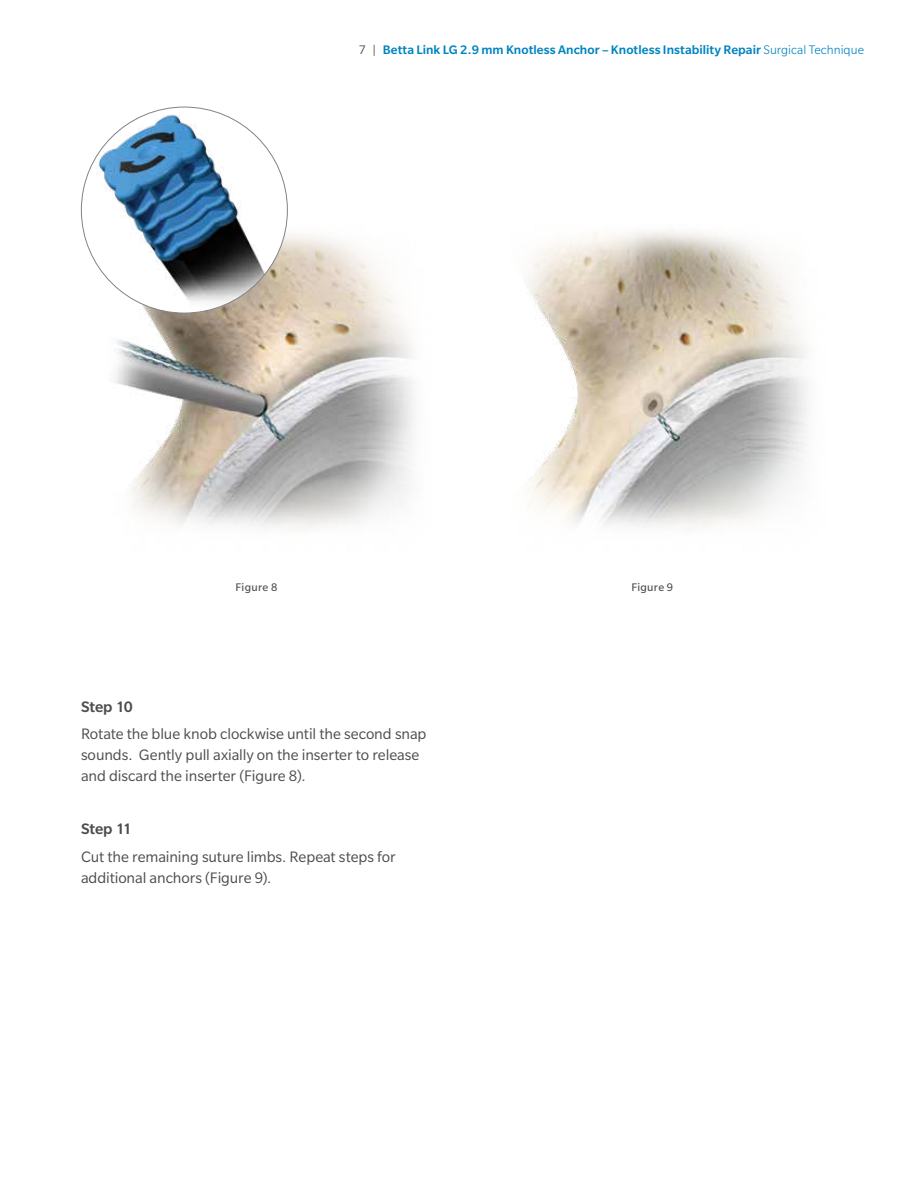
<style>
.page{position:relative;width:918px;height:1188px;background:#fff}
.page>*{position:absolute;margin:0;border:0;box-sizing:border-box;transform-origin:0 0}
.t1{font:16.5px/21px "Slate Pro";letter-spacing:-.005em;color:#4d4d4f}
.t2{font:500 16.5px "Slate Pro";letter-spacing:-.005em;color:#4d4d4f}
.t3{font:500 13.5px "Slate Pro";letter-spacing:.005em;color:#0083bf}
.t4{font:12px "Slate Pro";letter-spacing:.025em;color:#4d4d4f}
.s1{font-weight:400;color:#4d4d4f}
.s2{font-weight:300}
</style>
<div class="page">
<img style="left:113px;top:220px;width:301px;height:309px">
<img style="left:87px;top:107px;width:200px;height:206px">
<img style="left:527px;top:230px;width:280px;height:297px">
<p class="t3" style="left:359px;top:42px;width:507px"><span class="s1">7 |</span> Betta Link LG 2.9 mm Knotless Anchor – Knotless Instability Repair <span class="s2">Surgical Technique</span></p>
<p class="t4" style="left:236px;top:580px;width:43px">Figure 8</p>
<p class="t4" style="left:631px;top:580px;width:43px">Figure 9</p>
<p class="t2" style="left:81px;top:698px;width:53px">Step 10</p>
<p class="t1" style="left:81px;top:724px;width:347px">Rotate the blue knob clockwise until the second snap sounds. Gently pull axially on the inserter to release and discard the inserter (Figure 8).</p>
<p class="t2" style="left:81px;top:820px;width:52px">Step 11</p>
<p class="t1" style="left:81px;top:846px;width:316px">Cut the remaining suture limbs. Repeat steps for additional anchors (Figure 9).</p>
</div>
